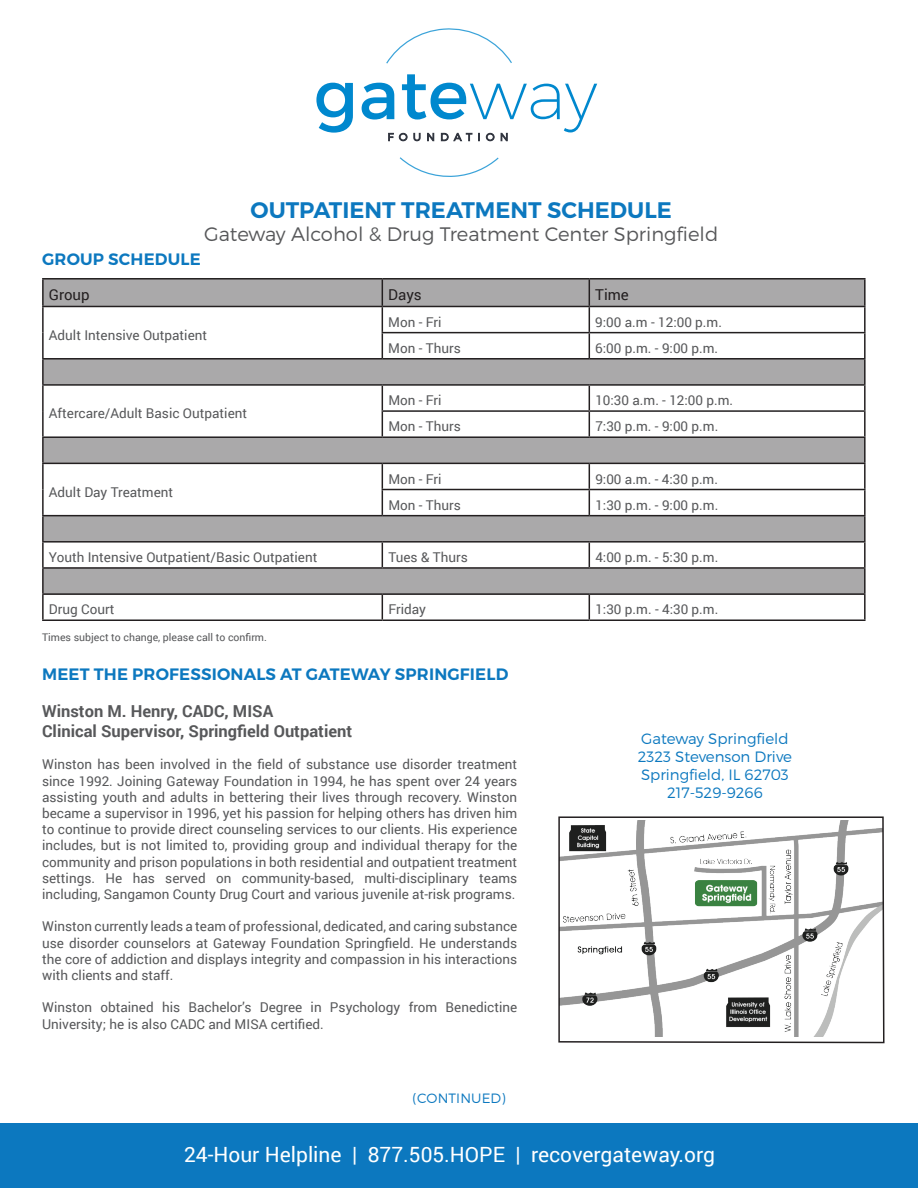
<style>
.page{position:relative;width:918px;height:1188px;background:#fff}
.page>*{position:absolute;margin:0;border:0;box-sizing:border-box;transform-origin:0 0}
.t1{font:600 22.5px "Montserrat";color:#0c78bf}
.t2{font:21px "Roboto";color:#fff}
.t3{font:300 19.5px "Montserrat";color:#57585a}
.t4{font:700 16.5px/19.8px "Roboto";color:#57585a}
.t5{font:600 16.5px "Montserrat";letter-spacing:.01em;color:#0c78bf}
.t6{font:300 15px/18px "Montserrat";color:#0c78bf;text-align:center}
.t7{font:15px "Roboto";color:#231f20}
.t8{font:13.5px/16.2px "Roboto";color:#57585a;text-align:justify}
.t9{font:300 13.5px "Montserrat";letter-spacing:.01em;color:#0c78bf}
.t10{font:10.5px "Roboto";color:#57585a}
</style>
<div class="page">
<div style="left:43px;top:359px;width:822px;height:26px;background:#aaa9aa"></div>
<div style="left:43px;top:437px;width:822px;height:26px;background:#aaa9aa"></div>
<div style="left:43px;top:516px;width:822px;height:26px;background:#aaa9aa"></div>
<div style="left:43px;top:568px;width:822px;height:26px;background:#aaa9aa"></div>
<hr style="left:42px;top:278px;width:340px;height:2px;background:#231f20">
<hr style="left:42px;top:280px;width:2px;height:26px;background:#231f20">
<hr style="left:382px;top:278px;width:207px;height:2px;background:#231f20">
<hr style="left:589px;top:278px;width:277px;height:2px;background:#231f20">
<hr style="left:864px;top:280px;width:2px;height:26px;background:#231f20">
<hr style="left:42px;top:306px;width:340px;height:1px;background:#231f20">
<hr style="left:42px;top:307px;width:2px;height:26px;background:#231f20">
<hr style="left:589px;top:306px;width:277px;height:1px;background:#231f20">
<hr style="left:864px;top:307px;width:2px;height:25px;background:#231f20">
<hr style="left:42px;top:333px;width:2px;height:25px;background:#231f20">
<hr style="left:589px;top:332px;width:277px;height:1px;background:#231f20">
<svg style="left:43px;top:279px;width:822px;height:79px"></svg>
<hr style="left:864px;top:333px;width:2px;height:25px;background:#231f20">
<hr style="left:42px;top:358px;width:340px;height:2px;background:#231f20">
<hr style="left:42px;top:360px;width:2px;height:24px;background:#231f20">
<hr style="left:382px;top:358px;width:207px;height:2px;background:#231f20">
<hr style="left:589px;top:358px;width:277px;height:2px;background:#231f20">
<hr style="left:864px;top:360px;width:2px;height:24px;background:#231f20">
<hr style="left:42px;top:384px;width:340px;height:2px;background:#231f20">
<hr style="left:42px;top:386px;width:2px;height:25px;background:#231f20">
<hr style="left:382px;top:384px;width:207px;height:2px;background:#231f20">
<hr style="left:589px;top:384px;width:277px;height:2px;background:#231f20">
<hr style="left:864px;top:386px;width:2px;height:24px;background:#231f20">
<hr style="left:42px;top:411px;width:2px;height:25px;background:#231f20">
<hr style="left:382px;top:410px;width:207px;height:2px;background:#231f20">
<svg style="left:382px;top:386px;width:1px;height:50px"></svg>
<hr style="left:589px;top:410px;width:277px;height:2px;background:#231f20">
<svg style="left:589px;top:386px;width:1px;height:50px"></svg>
<hr style="left:864px;top:412px;width:2px;height:24px;background:#231f20">
<hr style="left:42px;top:436px;width:340px;height:2px;background:#231f20">
<hr style="left:42px;top:438px;width:2px;height:25px;background:#231f20">
<hr style="left:382px;top:436px;width:207px;height:2px;background:#231f20">
<hr style="left:589px;top:436px;width:277px;height:2px;background:#231f20">
<hr style="left:864px;top:438px;width:2px;height:25px;background:#231f20">
<hr style="left:42px;top:463px;width:340px;height:1px;background:#231f20">
<hr style="left:42px;top:464px;width:2px;height:26px;background:#231f20">
<hr style="left:382px;top:463px;width:207px;height:1px;background:#231f20">
<hr style="left:589px;top:463px;width:277px;height:1px;background:#231f20">
<hr style="left:864px;top:464px;width:2px;height:25px;background:#231f20">
<hr style="left:42px;top:490px;width:2px;height:25px;background:#231f20">
<hr style="left:382px;top:489px;width:207px;height:1px;background:#231f20">
<svg style="left:382px;top:464px;width:1px;height:51px"></svg>
<hr style="left:589px;top:489px;width:277px;height:1px;background:#231f20">
<svg style="left:589px;top:464px;width:1px;height:51px"></svg>
<hr style="left:864px;top:490px;width:2px;height:25px;background:#231f20">
<hr style="left:42px;top:515px;width:340px;height:1px;background:#231f20">
<hr style="left:42px;top:516px;width:2px;height:25px;background:#231f20">
<hr style="left:382px;top:515px;width:207px;height:1px;background:#231f20">
<hr style="left:589px;top:515px;width:277px;height:1px;background:#231f20">
<hr style="left:864px;top:516px;width:2px;height:25px;background:#231f20">
<hr style="left:42px;top:541px;width:340px;height:2px;background:#231f20">
<hr style="left:42px;top:543px;width:2px;height:24px;background:#231f20">
<hr style="left:382px;top:541px;width:207px;height:2px;background:#231f20">
<svg style="left:382px;top:543px;width:1px;height:24px"></svg>
<hr style="left:589px;top:541px;width:277px;height:2px;background:#231f20">
<svg style="left:589px;top:543px;width:1px;height:24px"></svg>
<hr style="left:864px;top:543px;width:2px;height:24px;background:#231f20">
<hr style="left:42px;top:567px;width:340px;height:2px;background:#231f20">
<hr style="left:42px;top:569px;width:2px;height:24px;background:#231f20">
<hr style="left:382px;top:567px;width:207px;height:2px;background:#231f20">
<hr style="left:589px;top:567px;width:277px;height:2px;background:#231f20">
<hr style="left:864px;top:569px;width:2px;height:24px;background:#231f20">
<hr style="left:42px;top:593px;width:340px;height:2px;background:#231f20">
<hr style="left:42px;top:595px;width:2px;height:24px;background:#231f20">
<hr style="left:382px;top:593px;width:207px;height:2px;background:#231f20">
<svg style="left:382px;top:595px;width:1px;height:24px"></svg>
<hr style="left:589px;top:593px;width:277px;height:2px;background:#231f20">
<svg style="left:589px;top:595px;width:1px;height:24px"></svg>
<hr style="left:864px;top:595px;width:2px;height:24px;background:#231f20">
<hr style="left:42px;top:619px;width:340px;height:2px;background:#231f20">
<hr style="left:382px;top:619px;width:207px;height:2px;background:#231f20">
<hr style="left:589px;top:619px;width:277px;height:2px;background:#231f20">
<div style="left:0;top:1123px;width:918px;height:65px;background:#0c78bf"></div>
<svg style="left:558px;top:816px;width:327px;height:228px"></svg>
<svg style="left:316px;top:83px;width:37px;height:50px"></svg>
<svg style="left:362px;top:74px;width:235px;height:67px"></svg>
<svg style="left:400px;top:157px;width:99px;height:20px"></svg>
<svg style="left:386px;top:28px;width:126px;height:36px"></svg>
<h1 class="t1" style="left:251px;top:196px;width:423px">OUTPATIENT TREATMENT SCHEDULE</h1>
<h3 class="t3" style="left:204px;top:222px;width:516px">Gateway Alcohol &amp; Drug Treatment Center Springfield</h3>
<p class="t5" style="left:42px;top:249px;width:160px">GROUP SCHEDULE</p>
<p class="t7" style="left:49px;top:285px;width:42px">Group</p>
<p class="t7" style="left:388px;top:285px;width:35px">Days</p>
<p class="t7" style="left:595px;top:285px;width:35px">Time</p>
<p class="t8" style="left:49px;top:326px;width:160px">Adult Intensive Outpatient</p>
<p class="t8" style="left:388px;top:313px;width:55px">Mon - Fri</p>
<p class="t8" style="left:595px;top:313px;width:128px">9:00 a.m - 12:00 p.m.</p>
<p class="t8" style="left:388px;top:339px;width:74px">Mon - Thurs</p>
<p class="t8" style="left:595px;top:339px;width:124px">6:00 p.m. - 9:00 p.m.</p>
<p class="t8" style="left:49px;top:405px;width:200px">Aftercare/Adult Basic Outpatient</p>
<p class="t8" style="left:49px;top:483px;width:126px">Adult Day Treatment</p>
<p class="t8" style="left:388px;top:392px;width:55px">Mon - Fri</p>
<p class="t8" style="left:595px;top:392px;width:139px">10:30 a.m. - 12:00 p.m.</p>
<p class="t8" style="left:388px;top:418px;width:74px">Mon - Thurs</p>
<p class="t8" style="left:595px;top:418px;width:124px">7:30 p.m. - 9:00 p.m.</p>
<p class="t8" style="left:388px;top:470px;width:55px">Mon - Fri</p>
<p class="t8" style="left:595px;top:470px;width:124px">9:00 a.m. - 4:30 p.m.</p>
<p class="t8" style="left:388px;top:496px;width:74px">Mon - Thurs</p>
<p class="t8" style="left:595px;top:496px;width:124px">1:30 p.m. - 9:00 p.m.</p>
<p class="t8" style="left:49px;top:549px;width:270px">Youth Intensive Outpatient/Basic Outpatient</p>
<p class="t8" style="left:388px;top:549px;width:81px">Tues &amp; Thurs</p>
<p class="t8" style="left:595px;top:549px;width:124px">4:00 p.m. - 5:30 p.m.</p>
<p class="t8" style="left:49px;top:601px;width:67px">Drug Court</p>
<p class="t8" style="left:388px;top:601px;width:39px">Friday</p>
<p class="t8" style="left:595px;top:601px;width:124px">1:30 p.m. - 4:30 p.m.</p>
<p class="t10" style="left:42px;top:630px;width:226px">Times subject to change, please call to confirm.</p>
<p class="t5" style="left:42px;top:664px;width:468px">MEET THE PROFESSIONALS AT GATEWAY SPRINGFIELD</p>
<p class="t4" style="left:42px;top:701px;width:312px">Winston M. Henry, CADC, MISA<br>Clinical Supervisor, Springfield Outpatient</p>
<p class="t8" style="left:42px;top:756px;width:477px">Winston has been involved in the field of substance use disorder treatment since 1992. Joining Gateway Foundation in 1994, he has spent over 24 years assisting youth and adults in bettering their lives through recovery. Winston became a supervisor in 1996, yet his passion for helping others has driven him to continue to provide direct counseling services to our clients. His experience includes, but is not limited to, providing group and individual therapy for the community and prison populations in both residential and outpatient treatment settings. He has served on community-based, multi-disciplinary teams including, Sangamon County Drug Court and various juvenile at-risk programs.</p>
<p class="t8" style="left:42px;top:918px;width:477px">Winston currently leads a team of professional, dedicated, and caring substance use disorder counselors at Gateway Foundation Springfield. He understands the core of addiction and displays integrity and compassion in his interactions with clients and staff.</p>
<p class="t8" style="left:42px;top:999px;width:477px">Winston obtained his Bachelor’s Degree in Psychology from Benedictine<br>University; he is also CADC and MISA certified.</p>
<p class="t9" style="left:412px;top:1090px;width:95px">(CONTINUED)</p>
<p class="t6" style="left:638px;top:729px;width:156px">Gateway Springfield<br>2323 Stevenson Drive<br>Springfield, IL 62703<br>217-529-9266</p>
<h2 class="t2" style="left:184px;top:1140px;width:533px">24-Hour Helpline | 877.505.HOPE | recovergateway.org</h2>
</div>
